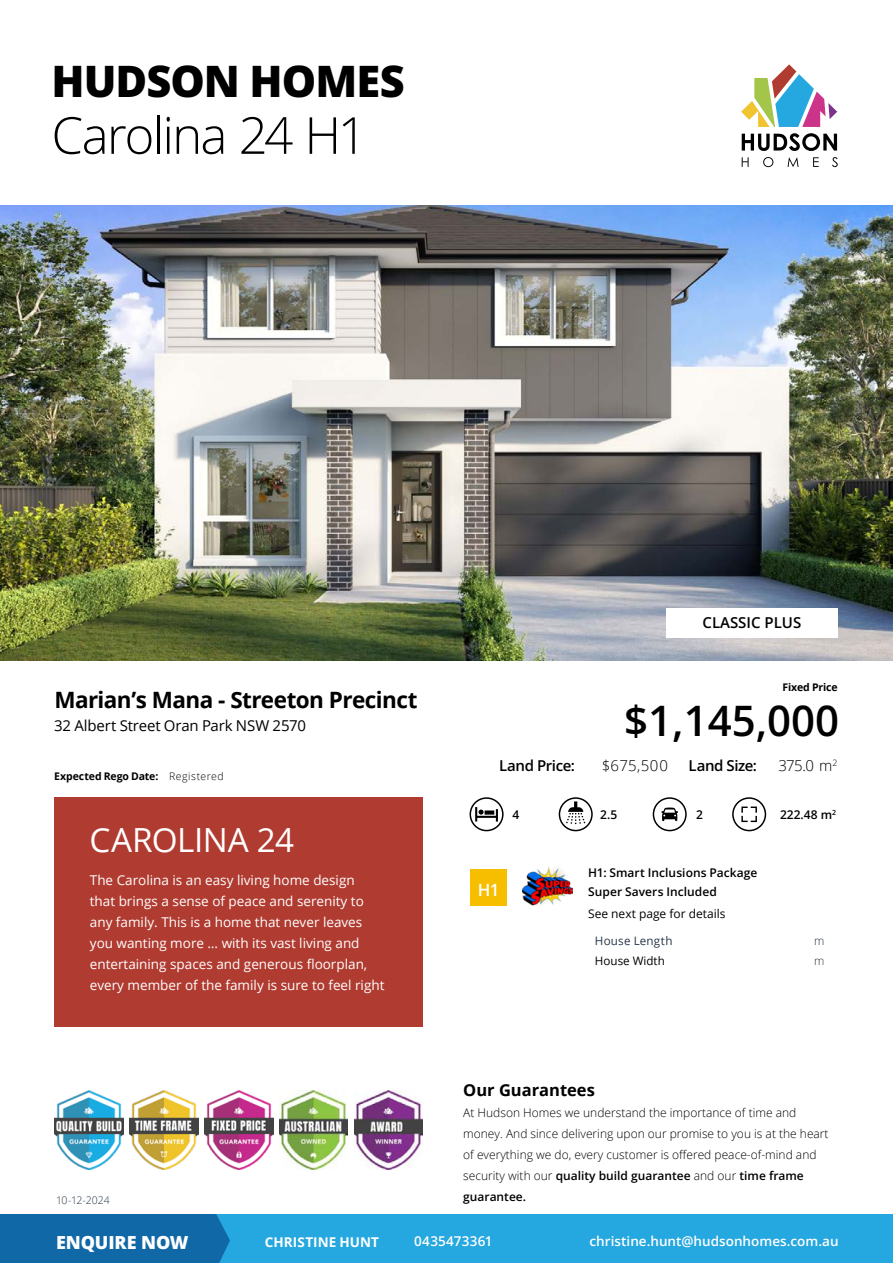
<style>
.page{position:relative;width:893px;height:1263px;background:#fff}
.page>*{position:absolute;margin:0;border:0;box-sizing:border-box;transform-origin:0 0}
.t1{font:300 51px "Open Sans";letter-spacing:-.035em;color:#000}
.t2{font:800 43.35px "Open Sans";letter-spacing:-.02em;color:#000}
.t3{font:600 42px "Open Sans";color:#000}
.t4{font:33.3px "Open Sans";letter-spacing:-.015em;color:#fff}
.t5{font:700 22.5px "Open Sans";letter-spacing:-.025em;color:#000}
.t6{font:800 18px "Open Sans";letter-spacing:-.005em;color:#fff}
.t7{font:600 16.8px "Open Sans";color:#fff}
.t8{font:700 16.5px "Open Sans";color:#000}
.t9{font:600 15px "Open Sans";letter-spacing:-.015em;color:#000}
.t10{font:15px "Open Sans";letter-spacing:-.015em;color:#000}
.t11{font:300 15px "Open Sans";letter-spacing:.015em;color:#000101}
.t12{font:13.5px/21px "Open Sans";color:#fff}
.t13{font:600 13.5px "Open Sans";color:#fff}
.t14{font:700 13.5px "Open Sans";letter-spacing:.005em;color:#fff}
.t15{font:300 12px/21px "Open Sans";color:#000}
.t16{font:600 12px/19.6px "Open Sans";letter-spacing:.005em;color:#000}
.t17{font:12px "Open Sans";color:#000}
.t18{font:600 12px "Open Sans";color:#000101}
.t19{font:11.7px "Open Sans";letter-spacing:.02em;color:#273646}
.t20{font:11.7px "Open Sans";color:#000}
.t21{font:300 11.7px "Open Sans";color:#273646}
.t22{font:700 10.5px "Open Sans";letter-spacing:-.01em;color:#000}
.t23{font:300 10.5px "Open Sans";letter-spacing:.045em;color:#000101}
.t24{font:300 10.5px "Open Sans";letter-spacing:-.01em;color:#273646}
.s1{font-weight:600}
</style>
<div class="page">
<img style="left:0;top:206px;width:893px;height:455px">
<div style="left:666px;top:608px;width:172px;height:30px;background:#fff"></div>
<div style="left:55px;top:797px;width:368px;height:230px;background:#b03b31"></div>
<svg style="left:741px;top:64px;width:96px;height:63px"></svg>
<svg style="left:742px;top:133px;width:95px;height:18px"></svg>
<svg style="left:742px;top:157px;width:7px;height:10px"></svg>
<svg style="left:763px;top:157px;width:10px;height:10px"></svg>
<svg style="left:788px;top:157px;width:10px;height:10px"></svg>
<svg style="left:813px;top:157px;width:6px;height:10px"></svg>
<svg style="left:832px;top:157px;width:6px;height:10px"></svg>
<div style="left:470px;top:869px;width:37px;height:36px;background:#f7be00"></div>
<div style="left:470px;top:797px;width:34px;height:34px;border:2px solid #000;border-radius:50%"></div>
<svg style="left:475px;top:807px;width:23px;height:14px"></svg>
<div style="left:559px;top:797px;width:34px;height:34px;border:2px solid #000;border-radius:50%"></div>
<svg style="left:566px;top:801px;width:19px;height:23px"></svg>
<div style="left:732px;top:797px;width:34px;height:34px;border:2px solid #000;border-radius:50%"></div>
<svg style="left:741px;top:806px;width:16px;height:16px"></svg>
<div style="left:653px;top:797px;width:34px;height:34px;border:2px solid #000;border-radius:50%"></div>
<svg style="left:661px;top:807px;width:17px;height:14px"></svg>
<div style="left:0;top:1215px;width:893px;height:48px;background:#25a7df"></div>
<div style="left:0;top:1215px;width:230px;height:48px;background:#1168a6"></div>
<img style="left:204px;top:1091px;width:69px;height:78px">
<img style="left:129px;top:1091px;width:69px;height:78px">
<img style="left:54px;top:1091px;width:69px;height:78px">
<img style="left:280px;top:1091px;width:67px;height:78px">
<img style="left:354px;top:1091px;width:68px;height:78px">
<img style="left:522px;top:867px;width:50px;height:39px">
<h2 class="t2" style="left:51px;top:48px;width:355px">HUDSON HOMES</h2>
<h1 class="t1" style="left:51px;top:100px;width:317px">Carolina 24 H1</h1>
<h3 class="t5" style="left:54px;top:684px;width:365px">Marian’s Mana - Streeton Precinct</h3>
<p class="t10" style="left:54px;top:715px;width:253px">32 Albert Street Oran Park NSW 2570</p>
<p class="t22" style="left:54px;top:768px;width:106px">Expected Rego Date:</p>
<p class="t23" style="left:169px;top:768px;width:56px">Registered</p>
<h3 class="t4" style="left:89px;top:817px;width:206px">CAROLINA 24</h3>
<p class="t12" style="left:90px;top:869px;width:296px">The Carolina is an easy living home design<br>that brings a sense of peace and serenity to any family. This is a home that never leaves you wanting more … with its vast living and entertaining spaces and generous floorplan, every member of the family is sure to feel right</p>
<p class="t24" style="left:56px;top:1193px;width:55px">10-12-2024</p>
<p class="t9" style="left:702px;top:612px;width:100px">CLASSIC PLUS</p>
<p class="t22" style="left:782px;top:680px;width:57px">Fixed Price</p>
<h3 class="t3" style="left:624px;top:692px;width:217px">$1,145,000</h3>
<p class="t9" style="left:499px;top:755px;width:77px">Land Price:</p>
<p class="t11" style="left:602px;top:755px;width:68px">$675,500</p>
<p class="t11" style="left:778px;top:755px;width:61px">375.0 m<sup>2</sup></p>
<p class="t9" style="left:689px;top:755px;width:70px">Land Size:</p>
<p class="t18" style="left:513px;top:807px;width:8px">4</p>
<p class="t18" style="left:600px;top:806px;width:19px">2.5</p>
<p class="t18" style="left:696px;top:807px;width:8px">2</p>
<p class="t16" style="left:780px;top:805px;width:58px">222.48 m<sup>2</sup></p>
<p class="t7" style="left:478px;top:878px;width:23px">H1</p>
<p class="t16" style="left:588px;top:862px;width:171px">H1: Smart Inclusions Package<br>Super Savers Included</p>
<p class="t17" style="left:588px;top:905px;width:139px">See next page for details</p>
<p class="t19" style="left:595px;top:933px;width:79px">House Length</p>
<p class="t20" style="left:595px;top:953px;width:71px">House Width</p>
<p class="t21" style="left:814px;top:953px;width:12px">m</p>
<p class="t21" style="left:814px;top:933px;width:12px">m</p>
<p class="t8" style="left:463px;top:1078px;width:133px">Our Guarantees</p>
<p class="t15" style="left:463px;top:1102px;width:367px">At Hudson Homes we understand the importance of time and money. And since delivering upon our promise to you is at the heart of everything we do, every customer is offered peace-of-mind and security with our <span class="s1">quality build guarantee</span> and our <span class="s1">time frame guarantee.</span></p>
<h3 class="t6" style="left:56px;top:1228px;width:134px">ENQUIRE NOW</h3>
<p class="t14" style="left:265px;top:1233px;width:116px">CHRISTINE HUNT</p>
<p class="t13" style="left:414px;top:1232px;width:80px">0435473361</p>
<p class="t13" style="left:590px;top:1232px;width:251px">christine.hunt@hudsonhomes.com.au</p>
</div>
